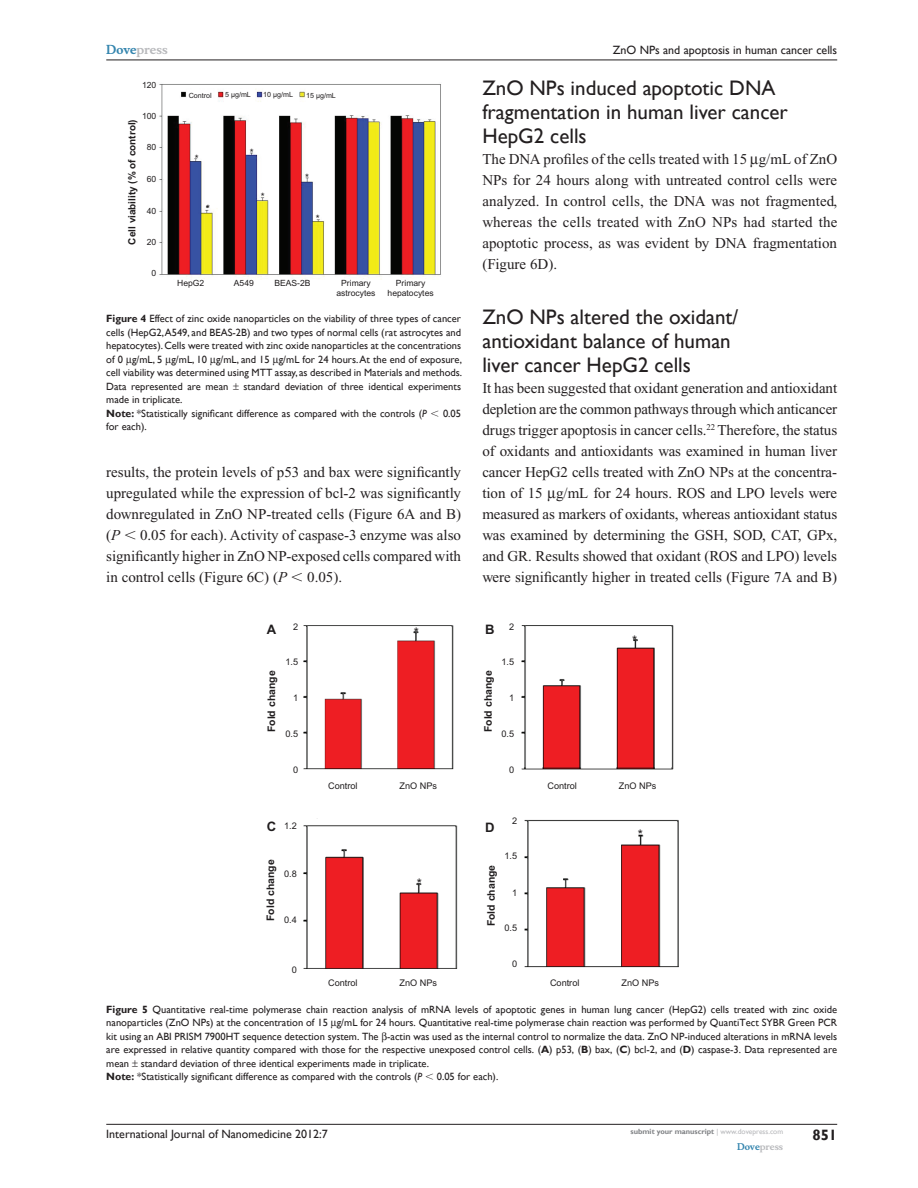
<style>
.page{position:relative;width:918px;height:1188px;background:#fff}
.page>*{position:absolute;margin:0;border:0;box-sizing:border-box;transform-origin:0 0}
.t1{font:21px/24px "Gill Sans";color:#231f20}
.t2{font:15px/21px "Times New Roman";letter-spacing:-.005em;color:#231f20;text-align:justify}
.t3{font:700 15px "Gill Sans";color:#231f20}
.t4{font:700 13.05px "Arial";color:#201d1e}
.t5{font:13.05px "Arial";color:#201d1e}
.t6{font:12px "Gill Sans";color:#231f20}
.t7{font:700 12px "Musee";color:#b8b9bc}
.t8{font:10.5px/13.5px "Gill Sans";color:#231f20}
.t9{font:700 10.5px "Arial";color:#201d1e}
.t10{font:700 10.05px "Arial";color:#201d1e}
.t11{font:10.05px "Arial";color:#201d1e}
.t12{font:9.15px "Arial";color:#201d1e}
.t13{font:700 9px "Musee";color:#b8b9bc}
.t14{font:8.55px/10.2px "Arial";color:#201d1e;text-align:center}
.t15{font:700 7.5px "Gill Sans";color:#808285}
.t16{font:7.2px "Arial";color:#201d1e}
.s1{color:#3485ae}
.s2{font-weight:700}
.s3{font-style:italic}
.s4{font-family:"Mathematical Pi One"}
.s5{font-weight:400;color:#b8b9bc}
</style>
<div class="page">
<img style="left:159px;top:84px;width:282px;height:195px">
<img style="left:304px;top:626px;width:374px;height:343px">
<hr style="left:106px;top:1124px;width:731px;height:1px;background:#231f20">
<hr style="left:106px;top:60px;width:731px;height:1px;background:#231f20">
<p class="t7" style="left:106px;top:43px;width:63px"><span class="s1">Dove</span>press</p>
<p class="t14" style="left:142px;top:80px;width:16px">120</p>
<p class="t14" style="left:142px;top:111px;width:16px">100</p>
<p class="t14" style="left:147px;top:142px;width:11px">80</p>
<p class="t14" style="left:147px;top:174px;width:11px">60</p>
<p class="t14" style="left:147px;top:206px;width:11px">40</p>
<p class="t14" style="left:147px;top:237px;width:11px">20</p>
<p class="t14" style="left:152px;top:268px;width:6px">0</p>
<p class="t10" style="left:126px;top:245px;width:127px;rotate:-90deg">Cell viability (% of control)</p>
<p class="t16" style="left:189px;top:91px;width:24px">Control</p>
<p class="t16" style="left:225px;top:91px;width:27px">5 µg/mL</p>
<p class="t16" style="left:263px;top:91px;width:31px">10 µg/mL</p>
<p class="t16" style="left:306px;top:91px;width:31px">15 µg/mL</p>
<p class="t11" style="left:195px;top:153px;width:5px">*</p>
<p class="t11" style="left:206px;top:203px;width:5px">*</p>
<p class="t11" style="left:250px;top:147px;width:5px">*</p>
<p class="t11" style="left:261px;top:191px;width:5px">*</p>
<p class="t11" style="left:305px;top:171px;width:5px">*</p>
<p class="t11" style="left:316px;top:212px;width:5px">*</p>
<p class="t14" style="left:234px;top:278px;width:21px">A549</p>
<p class="t14" style="left:274px;top:278px;width:38px">BEAS-2B</p>
<p class="t14" style="left:336px;top:278px;width:40px">Primary astrocytes</p>
<p class="t14" style="left:388px;top:278px;width:48px">Primary hepatocytes</p>
<p class="t8" style="left:106px;top:312px;width:357px;text-align:justify"><span class="s2">Figure 4</span> Effect of zinc oxide nanoparticles on the viability of three types of cancer cells (HepG2, A549, and BEAS-2B) and two types of normal cells (rat astrocytes and hepatocytes). Cells were treated with zinc oxide nanoparticles at the concentrations of 0 g/mL, 5 g/mL, 10 g/mL, and 15 g/mL for 24 hours. At the end of exposure, cell viability was determined using MTT assay, as described in Materials and methods.<br>Data represented are mean</p>
<p class="t14" style="left:177px;top:278px;width:29px">HepG2</p>
<p class="t8" style="left:244px;top:380px;width:219px">standard deviation of three identical experiments</p>
<p class="t8" style="left:106px;top:393px;width:356px">made in triplicate.<br><span class="s2">Note:</span> *Statistically significant difference as compared with the controls (<span class="s3">P</span> <span class="s4">,</span> 0.05 for each).</p>
<p class="t2" style="left:106px;top:461px;width:356px">results, the protein levels of p53 and bax were significantly upregulated while the expression of bcl-2 was significantly downregulated in ZnO NP-treated cells (Figure 6A and B) (<span class="s3">P</span> <span class="s4">,</span> 0.05 for each). Activity of caspase-3 enzyme was also significantly higher in ZnO NP-exposed cells compared with in control cells (Figure 6C) (<span class="s3">P</span> <span class="s4">,</span> 0.05).</p>
<p class="t6" style="left:613px;top:43px;width:226px">ZnO NPs and apoptosis in human cancer cells</p>
<h1 class="t1" style="left:482px;top:77px;width:307px">ZnO NPs induced apoptotic DNA fragmentation in human liver cancer<br>HepG2 cells</h1>
<p class="t2" style="left:482px;top:149px;width:357px">The DNA profiles of the cells treated with 15 g/mL of ZnO NPs for 24 hours along with untreated control cells were analyzed. In control cells, the DNA was not fragmented, whereas the cells treated with ZnO NPs had started the apoptotic process, as was evident by DNA fragmentation (Figure 6D).</p>
<h1 class="t1" style="left:482px;top:305px;width:258px">ZnO NPs altered the oxidant/ antioxidant balance of human liver cancer HepG2 cells</h1>
<p class="t2" style="left:482px;top:377px;width:356px">It has been suggested that oxidant generation and antioxidant depletion are the common pathways through which anticancer drugs trigger apoptosis in cancer cells.<sup>22</sup> Therefore, the status of oxidants and antioxidants was examined in human liver cancer HepG2 cells treated with ZnO NPs at the concentra&shy;tion of 15 g/mL for 24 hours. ROS and LPO levels were measured as markers of oxidants, whereas antioxidant status was examined by determining the GSH, SOD, CAT, GPx, and GR. Results showed that oxidant (ROS and LPO) levels were significantly higher in treated cells (Figure 7A and B)</p>
<p class="t12" style="left:293px;top:621px;width:7px">2</p>
<p class="t12" style="left:509px;top:621px;width:7px">2</p>
<p class="t12" style="left:501px;top:656px;width:14px">1.5</p>
<p class="t12" style="left:509px;top:693px;width:7px">1</p>
<p class="t12" style="left:501px;top:728px;width:14px">0.5</p>
<p class="t12" style="left:509px;top:765px;width:7px">0</p>
<p class="t4" style="left:267px;top:622px;width:11px">A</p>
<p class="t4" style="left:485px;top:622px;width:11px">B</p>
<p class="t5" style="left:414px;top:625px;width:7px">*</p>
<p class="t12" style="left:285px;top:656px;width:14px">1.5</p>
<p class="t12" style="left:293px;top:693px;width:7px">1</p>
<p class="t12" style="left:285px;top:728px;width:14px">0.5</p>
<p class="t12" style="left:293px;top:765px;width:7px">0</p>
<p class="t9" style="left:265px;top:732px;width:63px;rotate:-90deg">Fold change</p>
<p class="t9" style="left:482px;top:732px;width:63px;rotate:-90deg">Fold change</p>
<p class="t5" style="left:632px;top:633px;width:7px">*</p>
<p class="t12" style="left:328px;top:781px;width:31px">Control</p>
<p class="t12" style="left:400px;top:781px;width:39px">ZnO NPs</p>
<p class="t12" style="left:547px;top:781px;width:31px">Control</p>
<p class="t12" style="left:619px;top:781px;width:39px">ZnO NPs</p>
<p class="t12" style="left:512px;top:815px;width:7px">2</p>
<p class="t12" style="left:504px;top:851px;width:14px">1.5</p>
<p class="t12" style="left:512px;top:887px;width:7px">1</p>
<p class="t12" style="left:504px;top:923px;width:14px">0.5</p>
<p class="t12" style="left:512px;top:959px;width:7px">0</p>
<p class="t4" style="left:267px;top:819px;width:11px">C</p>
<p class="t4" style="left:485px;top:820px;width:11px">D</p>
<p class="t12" style="left:284px;top:821px;width:14px">1.2</p>
<p class="t9" style="left:264px;top:921px;width:63px;rotate:-90deg">Fold change</p>
<p class="t9" style="left:485px;top:926px;width:63px;rotate:-90deg">Fold change</p>
<p class="t12" style="left:284px;top:868px;width:14px">0.8</p>
<p class="t12" style="left:284px;top:914px;width:14px">0.4</p>
<p class="t5" style="left:417px;top:876px;width:7px">*</p>
<p class="t12" style="left:292px;top:964px;width:7px">0</p>
<p class="t5" style="left:638px;top:827px;width:7px">*</p>
<p class="t12" style="left:328px;top:978px;width:31px">Control</p>
<p class="t12" style="left:400px;top:978px;width:39px">ZnO NPs</p>
<p class="t12" style="left:550px;top:978px;width:31px">Control</p>
<p class="t12" style="left:621px;top:978px;width:39px">ZnO NPs</p>
<p class="t8" style="left:106px;top:1003px;width:732px"><span class="s2">Figure 5</span> Quantitative real-time polymerase chain reaction analysis of mRNA levels of apoptotic genes in human lung cancer (HepG2) cells treated with zinc oxide nanoparticles (ZnO NPs) at the concentration of 15 g/mL for 24 hours. Quantitative real-time polymerase chain reaction was performed by QuantiTect SYBR Green PCR kit using an ABI PRISM 7900HT sequence detection system. The -actin was used as the internal control to normalize the data. ZnO NP-induced alterations in mRNA levels are expressed in relative quantity compared with those for the respective unexposed control cells. (<span class="s2">A</span>) p53, (<span class="s2">B</span>) bax, (<span class="s2">C</span>) bcl-2, and (<span class="s2">D</span>) caspase-3. Data represented are mean standard deviation of three identical experiments made in triplicate.<br><span class="s2">Note:</span> *Statistically significant difference as compared with the controls (<span class="s3">P</span> <span class="s4">,</span> 0.05 for each).</p>
<p class="t6" style="left:106px;top:1127px;width:223px">International Journal of Nanomedicine 2012:7</p>
<p class="t15" style="left:631px;top:1127px;width:154px">submit your manuscript <span class="s5">| www.dovepress.com</span></p>
<p class="t13" style="left:737px;top:1141px;width:48px"><span class="s1">Dove</span>press</p>
<h2 class="t3" style="left:812px;top:1126px;width:26px">851</h2>
</div>
